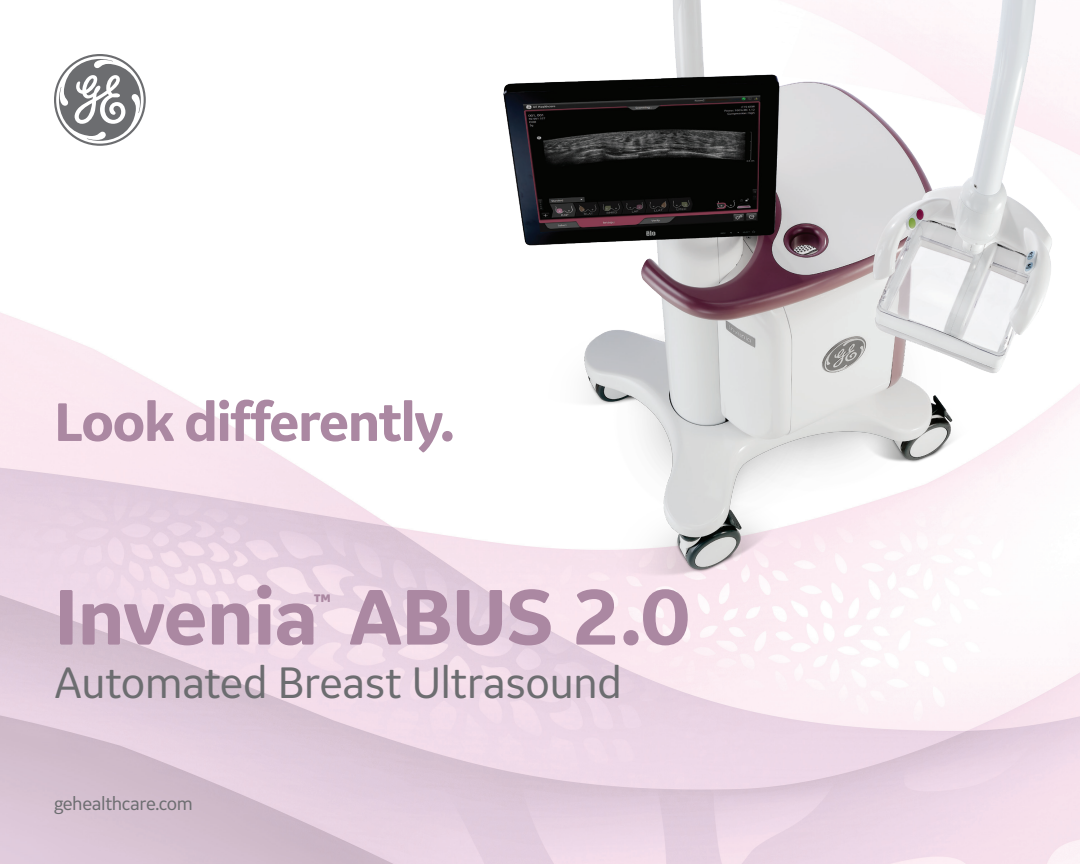
<style>
.page{position:relative;width:1080px;height:864px;background:#fff}
.page>*{position:absolute;margin:0;border:0;box-sizing:border-box;transform-origin:0 0}
.t1{font:700 82.5px "GE Inspira Sans";letter-spacing:-.02em;color:#ab88a2}
.t2{font:700 56.85px "GE Inspira Sans";letter-spacing:-.03em;color:#ab88a2}
.t3{font:46.2px "GE Inspira Sans";letter-spacing:-.015em;color:#6c6d70}
.t4{font:700 23.55px "GE Inspira Sans";color:#ab88a2}
._18pt_22_cover_URL{font:19.5px "GE Inspira Sans";letter-spacing:-.025em;color:#6c6d70}
</style>
<div class="page">
<img style="left:0;top:312px;width:1080px;height:552px">
<svg style="left:54px;top:54px;width:92px;height:92px"></svg>
<img style="left:450px;top:0;width:630px;height:618px">
<p class="t2" style="left:54px;top:387px;width:402px">Look differently.</p>
<p class="t1" style="left:54px;top:566px;width:638px">Invenia ABUS 2.0</p>
<p class="t4" style="left:314px;top:588px;width:19px">™</p>
<p class="t3" style="left:54px;top:654px;width:570px">Automated Breast Ultrasound</p>
<p class="_18pt_22_cover_URL" style="left:54px;top:791px;width:140px">gehealthcare.com</p>
</div>
